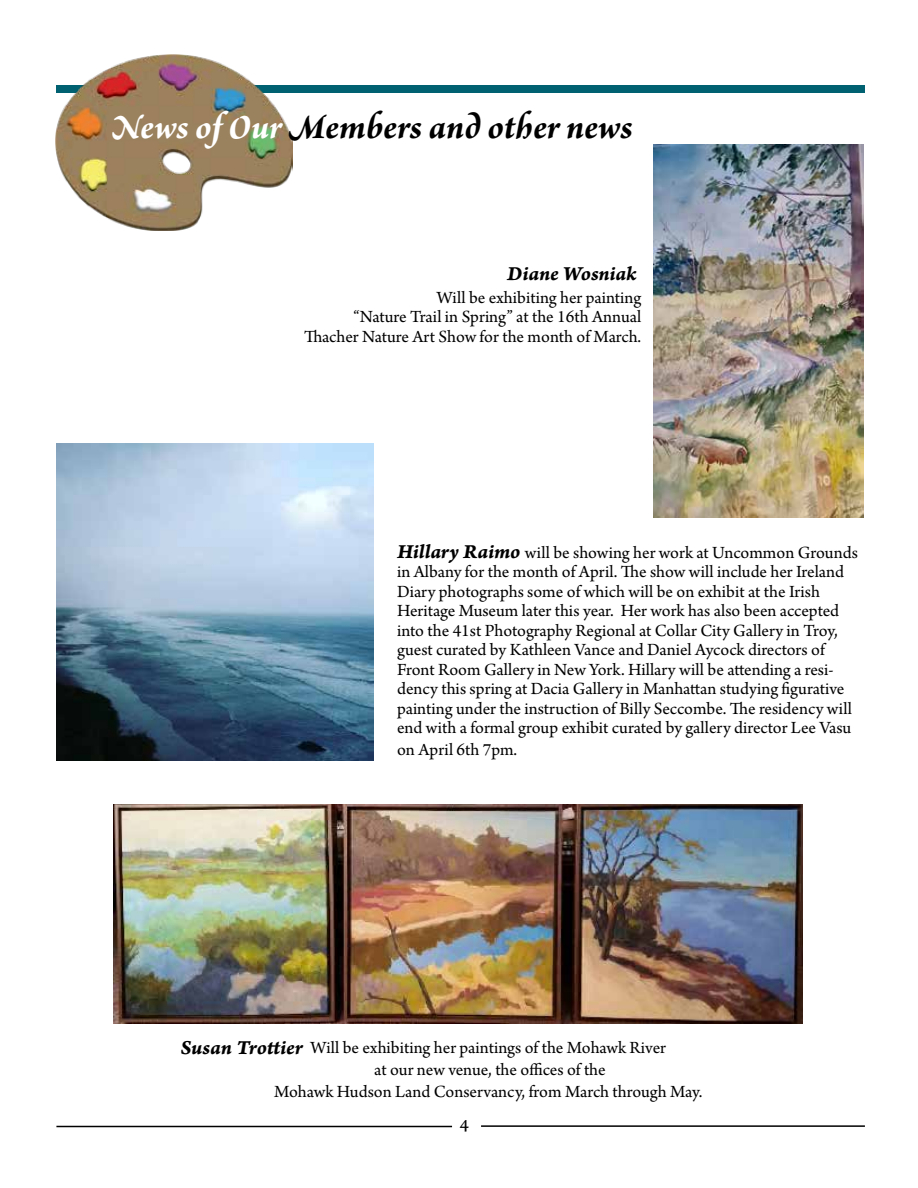
<style>
.page{position:relative;width:918px;height:1188px;background:#fff}
.page>*{position:absolute;margin:0;border:0;box-sizing:border-box;transform-origin:0 0}
.t1{font:italic 700 36px "Arno Pro";color:#000}
.t2{font:21px "Arno Pro Bold Italic Caption";letter-spacing:-.005em;color:#000}
.t3{font:18px/19.5px "Arno Pro";color:#000}
.t4{font:18px "Arno Pro Caption";color:#000}
.s1{color:#fff}
.s2{font-family:"Arno Pro Bold Italic Caption";font-size:21px}
</style>
<div class="page">
<hr style="left:56px;top:1126px;width:396px;height:1px;background:#000">
<hr style="left:481px;top:1125px;width:384px;height:2px;background:#000">
<div style="left:56px;top:85px;width:808px;height:8px;background:#006270"></div>
<img style="left:55px;top:54px;width:238px;height:177px">
<img style="left:56px;top:444px;width:317px;height:317px">
<img style="left:654px;top:144px;width:210px;height:374px">
<img style="left:113px;top:804px;width:690px;height:219px">
<h1 class="t1" style="left:111px;top:106px;width:523px"><span class="s1">News of Our</span> Members and other news</h1>
<p class="t2" style="left:507px;top:260px;width:131px">Diane Wosniak</p>
<p class="t3" style="left:304px;top:289px;width:339px;text-align:right">Will be exhibiting her painting<br>“Nature Trail in Spring” at the 16th Annual<br>Thacher Nature Art Show for the month of March.</p>
<p class="t3" style="left:397px;top:543px;width:462px"><span class="s2">Hillary Raimo</span> will be showing her work at Uncommon Grounds in Albany for the month of April. The show will include her Ireland Diary photographs some of which will be on exhibit at the Irish Heritage Museum later this year. Her work has also been accepted into the 41st Photography Regional at Collar City Gallery in Troy, guest curated by Kathleen Vance and Daniel Aycock directors of Front Room Gallery in New York. Hillary will be attending a resi&shy;dency this spring at Dacia Gallery in Manhattan studying figurative painting under the instruction of Billy Seccombe. The residency will end with a formal group exhibit curated by gallery director Lee Vasu</p>
<p class="t3" style="left:397px;top:740px;width:122px">on April 6th 7pm.</p>
<p class="t3" style="left:180px;top:1039px;width:487px"><span class="s2">Susan Trottier</span> Will be exhibiting her paintings of the Mohawk River</p>
<p class="t3" style="left:374px;top:1061px;width:233px">at our new venue, the offices of the</p>
<p class="t3" style="left:274px;top:1082px;width:430px">Mohawk Hudson Land Conservancy, from March through May.</p>
<p class="t4" style="left:460px;top:1115px;width:10px">4</p>
</div>
